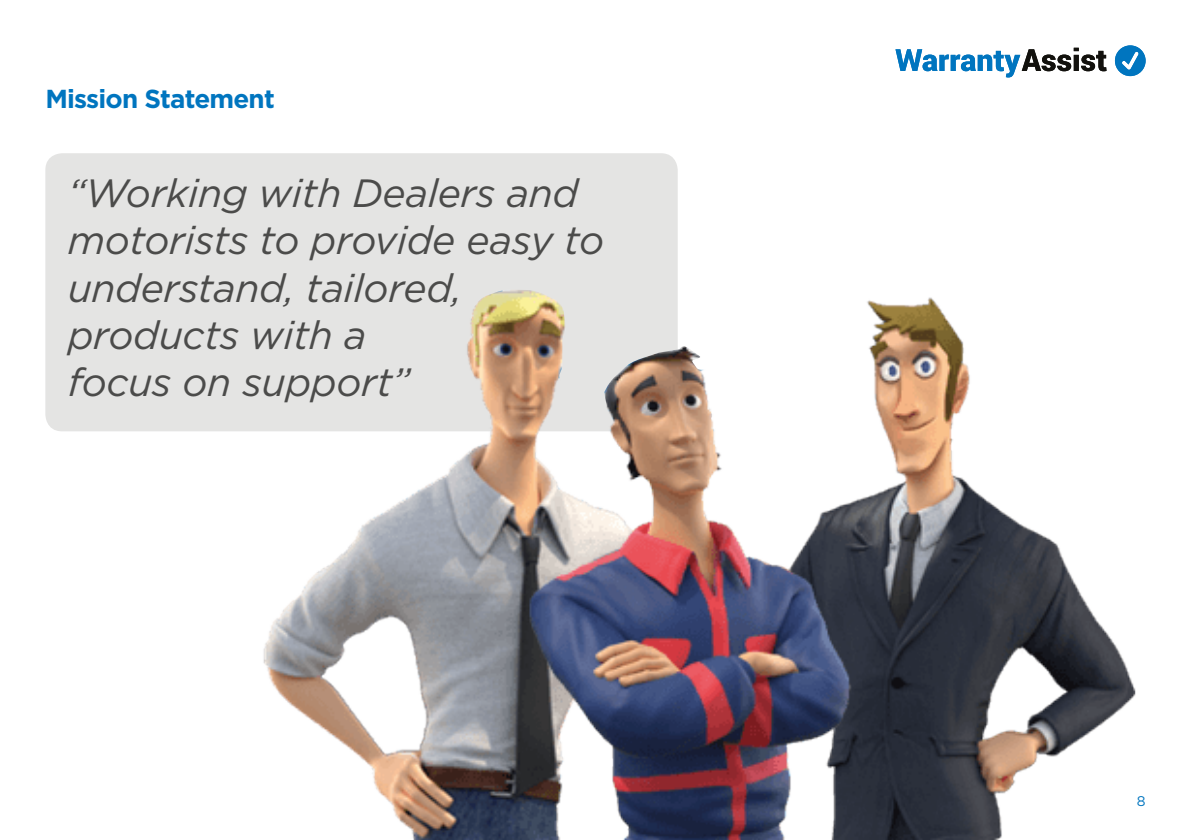
<style>
.page{position:relative;width:1191px;height:840px;background:#fff}
.page>*{position:absolute;margin:0;border:0;box-sizing:border-box;transform-origin:0 0}
.t1{font:italic 39.4px/47.2px "Gotham";letter-spacing:-.01em;color:#4b4b4a}
.t2{font:700 26px "Gotham";letter-spacing:-.03em;color:#0075bf}
.t3{font:14px "Gotham";color:#0075bf}
</style>
<div class="page">
<svg style="left:895px;top:48px;width:211px;height:29px"></svg>
<svg style="left:1115px;top:45px;width:30px;height:31px"></svg>
<div style="left:45px;top:153px;width:632px;height:278px;background:#e4e4e3;border-radius:17px"></div>
<img style="left:263px;top:275px;width:873px;height:564px">
<p class="t2" style="left:45px;top:81px;width:231px">Mission Statement</p>
<p class="t1" style="left:68px;top:169px;width:538px">“Working with Dealers and motorists to provide easy to understand, tailored, products with a<br>focus on support”</p>
<p class="t3" style="left:1136px;top:791px;width:10px">8</p>
</div>
